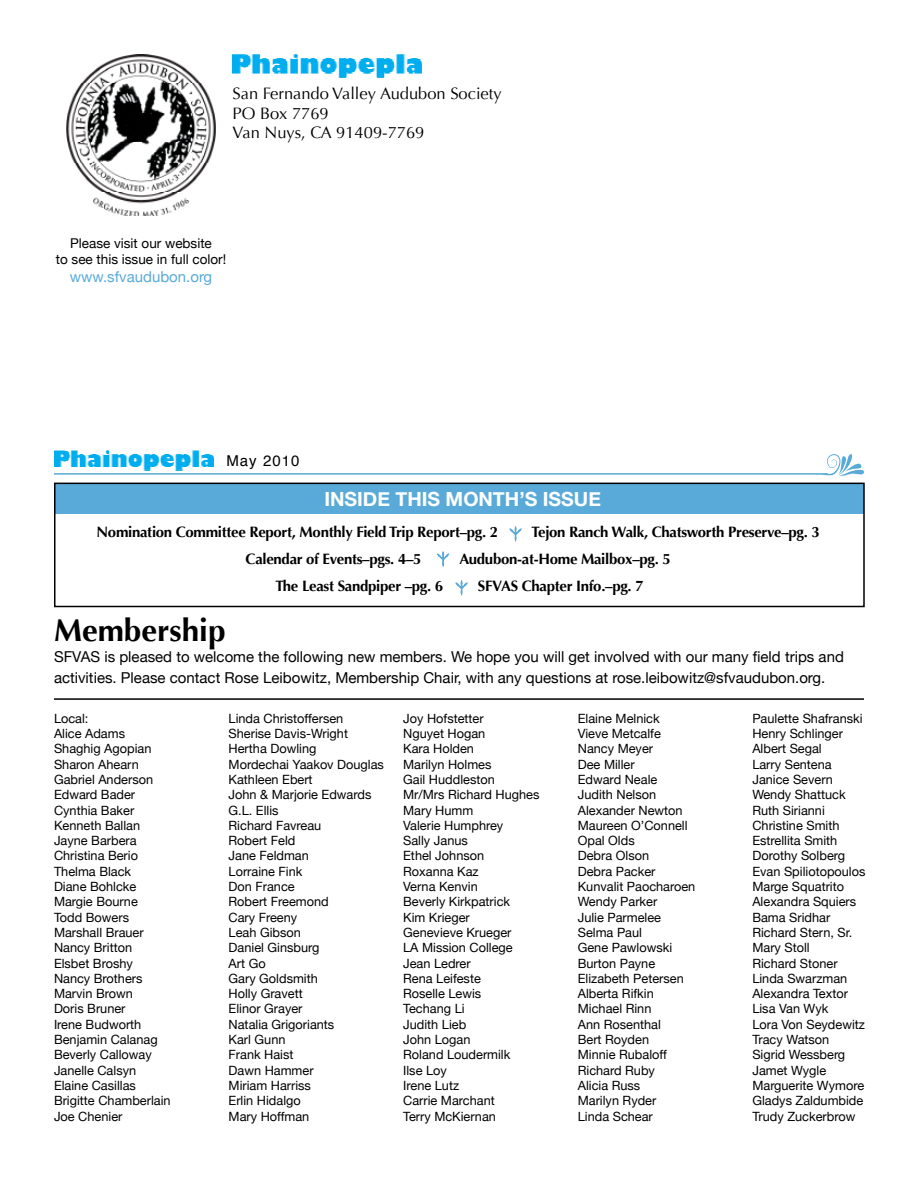
<style>
.page{position:relative;width:918px;height:1188px;background:#fff}
.page>*{position:absolute;margin:0;border:0;box-sizing:border-box;transform-origin:0 0}
.t1{font:700 31.5px "Optima";color:#000}
.t2{font:700 19.5px "Helvetica Neue";color:#fff}
.t3{font:16.5px/19.5px "Optima";color:#000}
.t4{font:15px/21px "Helvetica Neue";color:#000}
.t5{font:700 15px "Optima";letter-spacing:-.02em;color:#000}
.t6{font:15px "Helvetica Neue";color:#59aad9}
.t7{font:15px "Helvetica";letter-spacing:.07em;color:#000}
.t8{font:13.5px/16.2px "Helvetica Neue";color:#000;text-align:center}
.t9{font:12.75px/15.3px "Helvetica Neue";color:#000}
</style>
<div class="page">
<img style="left:66px;top:54px;width:149px;height:162px">
<img style="left:233px;top:54px;width:189px;height:24px">
<hr style="left:54px;top:473px;width:774px;height:2px;background:#59aad9">
<svg style="left:816px;top:454px;width:48px;height:22px"></svg>
<img style="left:54px;top:450px;width:159px;height:21px">
<div style="left:54px;top:483px;width:810px;height:30px;background:#59aad9"></div>
<div style="left:54px;top:483px;width:811px;height:124px;border:2px solid #000"></div>
<svg style="left:509px;top:526px;width:13px;height:15px"></svg>
<svg style="left:437px;top:552px;width:12px;height:14px"></svg>
<svg style="left:455px;top:580px;width:13px;height:15px"></svg>
<hr style="left:54px;top:698px;width:810px;height:2px;background:#000">
<p class="t3" style="left:232px;top:84px;width:271px">San Fernando Valley Audubon Society<br>PO Box 7769<br>Van Nuys, CA 91409-7769</p>
<p class="t8" style="left:56px;top:235px;width:172px">Please visit our website<br>to see this issue in full color!</p>
<p class="t6" style="left:70px;top:268px;width:144px">www.sfvaudubon.org</p>
<p class="t7" style="left:226px;top:448px;width:75px">May 2010</p>
<h2 class="t2" style="left:324px;top:487px;width:278px">INSIDE THIS MONTH’S ISSUE</h2>
<p class="t5" style="left:97px;top:524px;width:403px">Nomination Committee Report, Monthly Field Trip Report–pg. 2</p>
<p class="t5" style="left:532px;top:524px;width:290px">Tejon Ranch Walk, Chatsworth Preserve–pg. 3</p>
<p class="t5" style="left:246px;top:551px;width:177px">Calendar of Events–pgs. 4–5</p>
<p class="t5" style="left:459px;top:551px;width:213px">Audubon-at-Home Mailbox–pg. 5</p>
<p class="t5" style="left:276px;top:578px;width:169px">The Least Sandpiper –pg. 6</p>
<p class="t5" style="left:478px;top:578px;width:167px">SFVAS Chapter Info.–pg. 7</p>
<h1 class="t1" style="left:54px;top:612px;width:173px">Membership</h1>
<p class="t4" style="left:54px;top:646px;width:791px">SFVAS is pleased to welcome the following new members. We hope you will get involved with our many field trips and activities. Please contact Rose Leibowitz, Membership Chair, with any questions at rose.leibowitz@sfvaudubon.org.</p>
<p class="t9" style="left:54px;top:710px;width:118px">Local:<br>Alice Adams<br>Shaghig Agopian<br>Sharon Ahearn<br>Gabriel Anderson<br>Edward Bader<br>Cynthia Baker<br>Kenneth Ballan<br>Jayne Barbera<br>Christina Berio<br>Thelma Black<br>Diane Bohlcke<br>Margie Bourne<br>Todd Bowers<br>Marshall Brauer<br>Nancy Britton<br>Elsbet Broshy<br>Nancy Brothers<br>Marvin Brown<br>Doris Bruner<br>Irene Budworth<br>Benjamin Calanag<br>Beverly Calloway<br>Janelle Calsyn<br>Elaine Casillas<br>Brigitte Chamberlain<br>Joe Chenier</p>
<p class="t9" style="left:229px;top:710px;width:157px">Linda Christoffersen<br>Sherise Davis-Wright<br>Hertha Dowling<br>Mordechai Yaakov Douglas<br>Kathleen Ebert<br>John &amp; Marjorie Edwards<br>G.L. Ellis<br>Richard Favreau<br>Robert Feld<br>Jane Feldman<br>Lorraine Fink<br>Don France<br>Robert Freemond<br>Cary Freeny<br>Leah Gibson<br>Daniel Ginsburg<br>Art Go<br>Gary Goldsmith<br>Holly Gravett<br>Elinor Grayer<br>Natalia Grigoriants<br>Karl Gunn<br>Frank Haist<br>Dawn Hammer<br>Miriam Harriss<br>Erlin Hidalgo<br>Mary Hoffman</p>
<p class="t9" style="left:403px;top:710px;width:138px">Joy Hofstetter<br>Nguyet Hogan<br>Kara Holden<br>Marilyn Holmes<br>Gail Huddleston<br>Mr/Mrs Richard Hughes<br>Mary Humm<br>Valerie Humphrey<br>Sally Janus<br>Ethel Johnson<br>Roxanna Kaz<br>Verna Kenvin<br>Beverly Kirkpatrick<br>Kim Krieger<br>Genevieve Krueger<br>LA Mission College<br>Jean Ledrer<br>Rena Leifeste<br>Roselle Lewis<br>Techang Li<br>Judith Lieb<br>John Logan<br>Roland Loudermilk<br>Ilse Loy<br>Irene Lutz<br>Carrie Marchant<br>Terry McKiernan</p>
<p class="t9" style="left:578px;top:710px;width:119px">Elaine Melnick<br>Vieve Metcalfe<br>Nancy Meyer<br>Dee Miller<br>Edward Neale<br>Judith Nelson<br>Alexander Newton<br>Maureen O’Connell<br>Opal Olds<br>Debra Olson<br>Debra Packer<br>Kunvalit Paocharoen<br>Wendy Parker<br>Julie Parmelee<br>Selma Paul<br>Gene Pawlowski<br>Burton Payne<br>Elizabeth Petersen<br>Alberta Rifkin<br>Michael Rinn<br>Ann Rosenthal<br>Bert Royden<br>Minnie Rubaloff<br>Richard Ruby<br>Alicia Russ<br>Marilyn Ryder<br>Linda Schear</p>
<p class="t9" style="left:752px;top:710px;width:115px">Paulette Shafranski<br>Henry Schlinger<br>Albert Segal<br>Larry Sentena<br>Janice Severn<br>Wendy Shattuck<br>Ruth Sirianni<br>Christine Smith<br>Estrellita Smith<br>Dorothy Solberg<br>Evan Spiliotopoulos<br>Marge Squatrito<br>Alexandra Squiers<br>Bama Sridhar<br>Richard Stern, Sr.<br>Mary Stoll<br>Richard Stoner<br>Linda Swarzman<br>Alexandra Textor<br>Lisa Van Wyk<br>Lora Von Seydewitz<br>Tracy Watson<br>Sigrid Wessberg<br>Jamet Wygle<br>Marguerite Wymore<br>Gladys Zaldumbide<br>Trudy Zuckerbrow</p>
</div>
